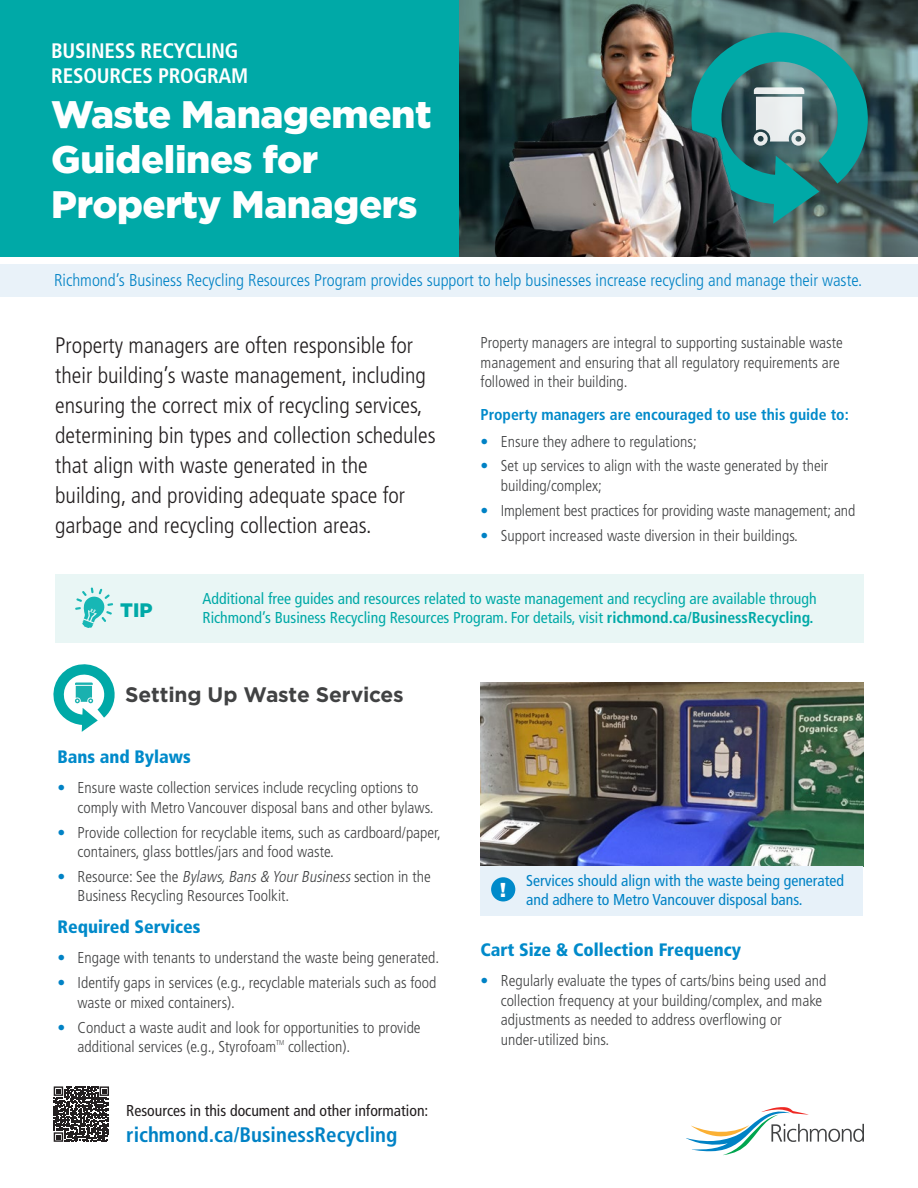
<style>
.page{position:relative;width:918px;height:1188px;background:#fff}
.page>*{position:absolute;margin:0;border:0;box-sizing:border-box;transform-origin:0 0}
.t1{font:900 38.4px/45px "Gotham";letter-spacing:-.01em;color:#fff}
.Deck{font:300 condensed 22.5px/30px "Frutiger LT Std";color:#231f20}
.t2{font:700 condensed 21px/25.2px "Frutiger LT Std";letter-spacing:-.01em;color:#fff}
.t3{font:700 condensed 21px "Frutiger LT Std";color:#0082c5}
.t4{font:700 21px "Gotham";letter-spacing:-.01em;color:#414243}
.t5{font:900 20.1px "Gotham";color:#fff}
.t6{font:900 19.5px "Gotham";color:#00a9a7}
.Subhead_2{font:900 condensed 18px "Frutiger LT Std";color:#008aca}
.Deck-2{font:300 condensed 17.1px "Frutiger LT Std";color:#0082c5}
.Text{font:300 condensed 15.75px/19.5px "Frutiger LT Std";color:#414243}
.t7{font:condensed 15.75px "Frutiger LT Std";color:#00a9a7}
.t8{font:condensed 15.75px/18.9px "Frutiger LT Std";color:#0082c5}
.Subhead_2-2{font:700 condensed 15.75px "Frutiger LT Std";color:#008aca}
.t9{font:condensed 15.75px "Frutiger LT Std";color:#231f20}
.t10{font:300 condensed 7.05px "Frutiger LT Std";color:#414243}
.s1{color:#0082c5}
.s2{font-weight:700}
.s3{font-style:italic}
</style>
<div class="page">
<img style="left:446px;top:0;width:472px;height:257px">
<div style="left:55px;top:574px;width:808px;height:68px;background:#e9f6f5"></div>
<div style="left:0;top:0;width:459px;height:256px;background:#00a9a7"></div>
<div style="left:0;top:264px;width:918px;height:32px;background:#e9f2f9"></div>
<svg style="left:54px;top:1086px;width:55px;height:56px"></svg>
<svg style="left:686px;top:1107px;width:178px;height:48px"></svg>
<svg style="left:681px;top:23px;width:193px;height:201px;background:#377b7b"></svg>
<svg style="left:75px;top:587px;width:38px;height:41px"></svg>
<svg style="left:53px;top:664px;width:62px;height:68px"></svg>
<img style="left:481px;top:683px;width:382px;height:183px">
<div style="left:481px;top:866px;width:382px;height:49px;background:#e7f1f9"></div>
<div style="left:491px;top:877px;width:24px;height:24px;background:#008aca;border-radius:50%"></div>
<p class="t2" style="left:51px;top:38px;width:198px">BUSINESS RECYCLING<br>RESOURCES PROGRAM</p>
<p class="t1" style="left:51px;top:91px;width:382px">Waste Management<br>Guidelines for<br>Property Managers</p>
<p class="Deck-2" style="left:54px;top:270px;width:810px">Richmond’s Business Recycling Resources Program provides support to help businesses increase recycling and manage their waste.</p>
<p class="Deck" style="left:55px;top:331px;width:382px">Property managers are often responsible for their building’s waste management, including ensuring the correct mix of recycling services, determining bin types and collection schedules that align with waste generated in the building, and providing adequate space for garbage and recycling collection areas.</p>
<p class="Text" style="left:481px;top:333px;width:364px">Property managers are integral to supporting sustainable waste management and ensuring that all regulatory requirements are followed in their building.</p>
<p class="Subhead_2-2" style="left:481px;top:406px;width:370px">Property managers are encouraged to use this guide to:</p>
<p class="Text" style="left:481px;top:432px;width:218px"><span class="s1">•</span> Ensure they adhere to regulations;</p>
<p class="Text" style="left:501px;top:456px;width:329px;text-indent:-20px"><span class="s1">•</span> Set up services to align with the waste generated by their building/complex;</p>
<p class="Text" style="left:481px;top:501px;width:376px"><span class="s1">•</span> Implement best practices for providing waste management; and</p>
<p class="Text" style="left:481px;top:526px;width:319px"><span class="s1">•</span> Support increased waste diversion in their buildings.</p>
<p class="t6" style="left:120px;top:597px;width:34px">TIP</p>
<p class="t7" style="left:202px;top:589px;width:616px">Additional free guides and resources related to waste management and recycling are available through</p>
<p class="t7" style="left:202px;top:608px;width:613px">Richmond’s Business Recycling Resources Program. For details, visit <span class="s2">richmond.ca/BusinessRecycling.</span></p>
<p class="t4" style="left:125px;top:681px;width:280px">Setting Up Waste Services</p>
<p class="Subhead_2" style="left:57px;top:746px;width:135px">Bans and Bylaws</p>
<p class="Text" style="left:78px;top:778px;width:357px;text-indent:-20px"><span class="s1">•</span> Ensure waste collection services include recycling options to comply with Metro Vancouver disposal bans and other bylaws.</p>
<p class="Text" style="left:78px;top:823px;width:365px;text-indent:-20px"><span class="s1">•</span> Provide collection for recyclable items, such as cardboard/paper, containers, glass bottles/jars and food waste.</p>
<p class="Text" style="left:78px;top:867px;width:355px;text-indent:-20px"><span class="s1">•</span> Resource: See the <span class="s3">Bylaws,Bans&amp; YourBusiness</span>section in the<br>Business Recycling Resources Toolkit.</p>
<p class="Subhead_2" style="left:57px;top:916px;width:145px">Required Services</p>
<p class="Text" style="left:57px;top:948px;width:383px"><span class="s1">•</span> Engage with tenants to understand the waste being generated.</p>
<p class="Text" style="left:78px;top:973px;width:360px;text-indent:-20px"><span class="s1">•</span> Identify gaps in services (e.g., recyclable materials such as food waste or mixed containers).</p>
<p class="Text" style="left:78px;top:1018px;width:345px;text-indent:-20px"><span class="s1">•</span> Conduct a waste audit and look for opportunities to provide additional services (e.g., Styrofoam</p>
<p class="t10" style="left:276px;top:1039px;width:10px">TM</p>
<p class="Text" style="left:288px;top:1037px;width:64px">collection).</p>
<p class="t9" style="left:126px;top:1102px;width:304px">Resources in this document and other information:</p>
<p class="t3" style="left:126px;top:1122px;width:273px">richmond.ca/BusinessRecycling</p>
<p class="t5" style="left:500px;top:876px;width:8px">!</p>
<p class="t8" style="left:526px;top:871px;width:320px">Services should align with the waste being generated and adhere to Metro Vancouver disposal bans.</p>
<p class="Subhead_2" style="left:481px;top:939px;width:262px">Cart Size &amp; Collection Frequency</p>
<p class="Text" style="left:501px;top:971px;width:327px;text-indent:-20px"><span class="s1">•</span> Regularly evaluate the types of carts/bins being used and collection frequency at your building/complex, and make adjustments as needed to address overflowing or under-utilized bins.</p>
</div>
